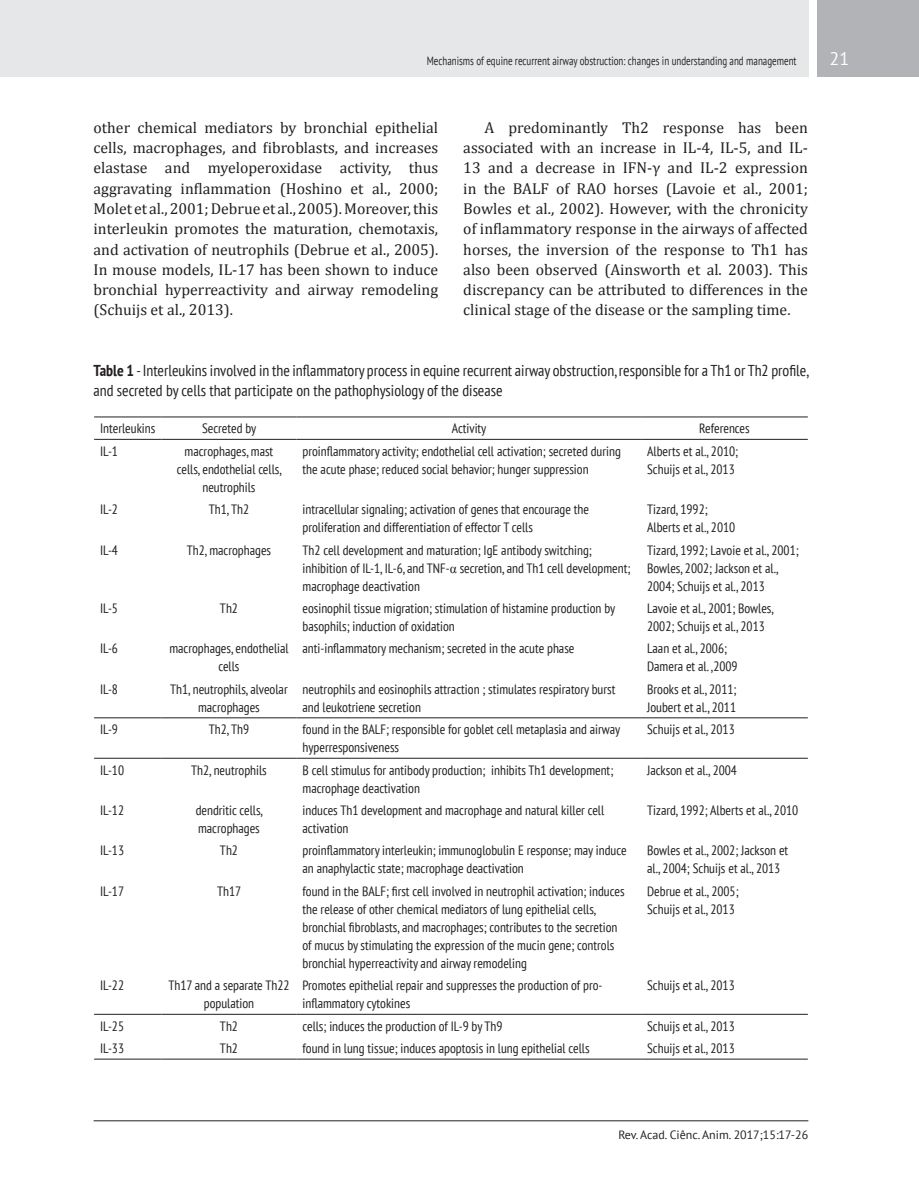
<style>
.page{position:relative;width:919px;height:1191px;background:#fff}
.page>*{position:absolute;margin:0;border:0;box-sizing:border-box;transform-origin:0 0}
.t1{font:18px "PT Sans";color:#fff}
.TEXTO{font:15.75px/20.2px "Cambria";color:#231f20;text-align:justify}
.Título_-_Tabela{font:condensed 15.75px/20.2px "PT Sans";color:#231f20}
.Corpo_-_Esquerda{font:condensed 13.5px/18px "PT Sans";color:#231f20}
.t2{font:12px "PT Sans";color:#231f20;scale:.75 1}
.t3{font:12px "PT Sans";color:#231f20}
.s1{font-weight:700}
.s2{font-family:"Times New Roman";font-stretch:normal}
</style>
<div class="page">
<div style="left:0;top:0;width:808px;height:77px;background:#e6e7e9"></div>
<div style="left:816px;top:0;width:102px;height:77px;background:#b2b3b7"></div>
<hr style="left:94px;top:1120px;width:714px;height:1px;background:#231f20">
<hr style="left:94px;top:416px;width:67px;height:1px;background:#231f20">
<hr style="left:161px;top:416px;width:135px;height:1px;background:#231f20">
<hr style="left:296px;top:416px;width:345px;height:1px;background:#231f20">
<hr style="left:641px;top:416px;width:166px;height:1px;background:#231f20">
<hr style="left:94px;top:439px;width:67px;height:1px;background:#231f20">
<hr style="left:161px;top:439px;width:135px;height:1px;background:#231f20">
<hr style="left:296px;top:439px;width:345px;height:1px;background:#231f20">
<hr style="left:641px;top:439px;width:166px;height:1px;background:#231f20">
<hr style="left:94px;top:717px;width:67px;height:1px;background:#231f20">
<hr style="left:161px;top:717px;width:135px;height:1px;background:#231f20">
<hr style="left:296px;top:717px;width:345px;height:1px;background:#231f20">
<hr style="left:641px;top:717px;width:166px;height:1px;background:#231f20">
<hr style="left:94px;top:758px;width:67px;height:1px;background:#231f20">
<hr style="left:161px;top:758px;width:135px;height:1px;background:#231f20">
<hr style="left:296px;top:758px;width:345px;height:1px;background:#231f20">
<hr style="left:641px;top:758px;width:166px;height:1px;background:#231f20">
<hr style="left:94px;top:1014px;width:67px;height:1px;background:#231f20">
<hr style="left:161px;top:1014px;width:135px;height:1px;background:#231f20">
<hr style="left:296px;top:1014px;width:345px;height:1px;background:#231f20">
<hr style="left:641px;top:1014px;width:166px;height:1px;background:#231f20">
<hr style="left:94px;top:1058px;width:67px;height:1px;background:#231f20">
<hr style="left:161px;top:1058px;width:135px;height:1px;background:#231f20">
<hr style="left:296px;top:1058px;width:345px;height:1px;background:#231f20">
<hr style="left:641px;top:1058px;width:166px;height:1px;background:#231f20">
<p class="t2" style="left:427px;top:53px;width:494px">Mechanisms of equine recurrent airway obstruction: changes in understanding and management</p>
<h1 class="t1" style="left:829px;top:47px;width:21px">21</h1>
<p class="TEXTO" style="left:94px;top:117px;width:346px">other chemical mediators by bronchial epithelial cells, macrophages, and fibroblasts, and increases elastase and myeloperoxidase activity, thus aggravating inflammation (Hoshino et al., 2000; Molet et al., 2001; Debrue et al., 2005). Moreover, this interleukin promotes the maturation, chemotaxis, and activation of neutrophils (Debrue et al., 2005).<br>In mouse models, IL-17 has been shown to induce bronchial hyperreactivity and airway remodeling (Schuijs et al., 2013).</p>
<p class="TEXTO" style="left:463px;top:117px;width:346px;text-indent:21px">A predominantly Th2 response has been associated with an increase in IL-4, IL-5, and IL-13 and a decrease in IFN-γ and IL-2 expression in the BALF of RAO horses (Lavoie et al., 2001; Bowles et al., 2002). However, with the chronicity of inflammatory response in the airways of affected horses, the inversion of the response to Th1 has also been observed (Ainsworth et al. 2003). This discrepancy can be attributed to differences in the clinical stage of the disease or the sampling time.</p>
<p class="Título_-_Tabela" style="left:94px;top:360px;width:717px"><span class="s1">Table 1</span> - Interleukins involved in the inflammatory process in equine recurrent airway obstruction, responsible for a Th1 or Th2 profile, and secreted by cells that participate on the pathophysiology of the disease</p>
<p class="Corpo_-_Esquerda" style="left:100px;top:419px;width:57px">Interleukins</p>
<p class="Corpo_-_Esquerda" style="left:202px;top:419px;width:56px">Secreted by</p>
<p class="Corpo_-_Esquerda" style="left:451px;top:419px;width:36px">Activity</p>
<p class="Corpo_-_Esquerda" style="left:699px;top:419px;width:52px">References</p>
<p class="Corpo_-_Esquerda" style="left:100px;top:442px;width:19px">IL-1</p>
<p class="Corpo_-_Esquerda" style="left:177px;top:442px;width:106px;text-align:center">macrophages, mast cells, endothelial cells, neutrophils</p>
<p class="Corpo_-_Esquerda" style="left:302px;top:442px;width:320px">proinflammatory activity; endothelial cell activation; secreted during the acute phase; reduced social behavior; hunger suppression</p>
<p class="Corpo_-_Esquerda" style="left:647px;top:442px;width:92px">Alberts et al., 2010;</p>
<p class="Corpo_-_Esquerda" style="left:647px;top:460px;width:89px">Schuijs et al., 2013</p>
<p class="Corpo_-_Esquerda" style="left:100px;top:500px;width:19px">IL-2</p>
<p class="Corpo_-_Esquerda" style="left:209px;top:500px;width:42px">Th1, Th2</p>
<p class="Corpo_-_Esquerda" style="left:302px;top:500px;width:288px">intracellular signaling; activation of genes that encourage the proliferation and differentiation of effector T cells</p>
<p class="Corpo_-_Esquerda" style="left:647px;top:500px;width:62px">Tizard, 1992;</p>
<p class="Corpo_-_Esquerda" style="left:647px;top:518px;width:90px">Alberts et al., 2010</p>
<p class="Corpo_-_Esquerda" style="left:100px;top:540px;width:19px">IL-4</p>
<p class="Corpo_-_Esquerda" style="left:187px;top:540px;width:86px">Th2, macrophages</p>
<p class="Corpo_-_Esquerda" style="left:302px;top:540px;width:329px">Th2 cell development and maturation; IgE antibody switching; inhibition of IL-1, IL-6, and TNF-<span class="s2">α</span> secretion, and Th1 cell development; macrophage deactivation</p>
<p class="Corpo_-_Esquerda" style="left:647px;top:540px;width:153px">Tizard, 1992; Lavoie et al., 2001;<br>Bowles, 2002; Jackson et al.,<br>2004; Schuijs et al., 2013</p>
<p class="Corpo_-_Esquerda" style="left:100px;top:599px;width:19px">IL-5</p>
<p class="Corpo_-_Esquerda" style="left:220px;top:599px;width:20px">Th2</p>
<p class="Corpo_-_Esquerda" style="left:302px;top:599px;width:314px">eosinophil tissue migration; stimulation of histamine production by basophils; induction of oxidation</p>
<p class="Corpo_-_Esquerda" style="left:647px;top:599px;width:128px">Lavoie et al., 2001; Bowles,<br>2002; Schuijs et al., 2013</p>
<p class="Corpo_-_Esquerda" style="left:100px;top:639px;width:19px">IL-6</p>
<p class="Corpo_-_Esquerda" style="left:169px;top:639px;width:121px">macrophages, endothelial</p>
<p class="Corpo_-_Esquerda" style="left:218px;top:657px;width:23px">cells</p>
<p class="Corpo_-_Esquerda" style="left:302px;top:639px;width:273px">anti-inflammatory mechanism; secreted in the acute phase</p>
<p class="Corpo_-_Esquerda" style="left:647px;top:639px;width:81px">Laan et al., 2006;</p>
<p class="Corpo_-_Esquerda" style="left:647px;top:657px;width:92px">Damera et al. ,2009</p>
<p class="Corpo_-_Esquerda" style="left:100px;top:680px;width:19px">IL-8</p>
<p class="Corpo_-_Esquerda" style="left:170px;top:680px;width:119px;text-align:center">Th1, neutrophils, alveolar macrophages</p>
<p class="Corpo_-_Esquerda" style="left:302px;top:680px;width:314px">neutrophils and eosinophils attraction ; stimulates respiratory burst and leukotriene secretion</p>
<p class="Corpo_-_Esquerda" style="left:647px;top:680px;width:91px">Brooks et al., 2011;</p>
<p class="Corpo_-_Esquerda" style="left:647px;top:698px;width:90px">Joubert et al., 2011</p>
<p class="Corpo_-_Esquerda" style="left:100px;top:720px;width:19px">IL-9</p>
<p class="Corpo_-_Esquerda" style="left:209px;top:720px;width:42px">Th2, Th9</p>
<p class="Corpo_-_Esquerda" style="left:302px;top:720px;width:319px">found in the BALF; responsible for goblet cell metaplasia and airway hyperresponsiveness</p>
<p class="Corpo_-_Esquerda" style="left:647px;top:720px;width:89px">Schuijs et al., 2013</p>
<p class="Corpo_-_Esquerda" style="left:100px;top:760px;width:26px">IL-10</p>
<p class="Corpo_-_Esquerda" style="left:191px;top:760px;width:77px">Th2, neutrophils</p>
<p class="Corpo_-_Esquerda" style="left:302px;top:760px;width:312px">B cell stimulus for antibody production; inhibits Th1 development; macrophage deactivation</p>
<p class="Corpo_-_Esquerda" style="left:647px;top:760px;width:91px">Jackson et al., 2004</p>
<p class="Corpo_-_Esquerda" style="left:100px;top:801px;width:26px">IL-12</p>
<p class="Corpo_-_Esquerda" style="left:196px;top:801px;width:69px">dendritic cells, macrophages</p>
<p class="Corpo_-_Esquerda" style="left:302px;top:801px;width:303px">induces Th1 development and macrophage and natural killer cell activation</p>
<p class="Corpo_-_Esquerda" style="left:647px;top:801px;width:153px">Tizard, 1992; Alberts et al., 2010</p>
<p class="Corpo_-_Esquerda" style="left:100px;top:841px;width:26px">IL-13</p>
<p class="Corpo_-_Esquerda" style="left:220px;top:841px;width:20px">Th2</p>
<p class="Corpo_-_Esquerda" style="left:302px;top:841px;width:325px">proinflammatory interleukin; immunoglobulin E response; may induce an anaphylactic state; macrophage deactivation</p>
<p class="Corpo_-_Esquerda" style="left:647px;top:841px;width:143px">Bowles et al., 2002; Jackson et al., 2004; Schuijs et al., 2013</p>
<p class="Corpo_-_Esquerda" style="left:100px;top:881px;width:26px">IL-17</p>
<p class="Corpo_-_Esquerda" style="left:217px;top:881px;width:26px">Th17</p>
<p class="Corpo_-_Esquerda" style="left:302px;top:881px;width:323px">found in the BALF; first cell involved in neutrophil activation; induces the release of other chemical mediators of lung epithelial cells, bronchial fibroblasts, and macrophages; contributes to the secretion of mucus by stimulating the expression of the mucin gene; controls bronchial hyperreactivity and airway remodeling</p>
<p class="Corpo_-_Esquerda" style="left:647px;top:881px;width:93px">Debrue et al., 2005;</p>
<p class="Corpo_-_Esquerda" style="left:647px;top:899px;width:89px">Schuijs et al., 2013</p>
<p class="Corpo_-_Esquerda" style="left:100px;top:976px;width:26px">IL-22</p>
<p class="Corpo_-_Esquerda" style="left:168px;top:976px;width:123px;text-align:center">Th17 and a separate Th22 population</p>
<p class="Corpo_-_Esquerda" style="left:302px;top:976px;width:301px">Promotes epithelial repair and suppresses the production of pro&shy;inflammatory cytokines</p>
<p class="Corpo_-_Esquerda" style="left:647px;top:976px;width:89px">Schuijs et al., 2013</p>
<p class="Corpo_-_Esquerda" style="left:100px;top:1016px;width:26px">IL-25</p>
<p class="Corpo_-_Esquerda" style="left:220px;top:1016px;width:20px">Th2</p>
<p class="Corpo_-_Esquerda" style="left:302px;top:1016px;width:201px">cells; induces the production of IL-9 by Th9</p>
<p class="Corpo_-_Esquerda" style="left:647px;top:1016px;width:89px">Schuijs et al., 2013</p>
<p class="Corpo_-_Esquerda" style="left:100px;top:1039px;width:26px">IL-33</p>
<p class="Corpo_-_Esquerda" style="left:220px;top:1039px;width:20px">Th2</p>
<p class="Corpo_-_Esquerda" style="left:302px;top:1039px;width:288px">found in lung tissue; induces apoptosis in lung epithelial cells</p>
<p class="Corpo_-_Esquerda" style="left:647px;top:1039px;width:89px">Schuijs et al., 2013</p>
<p class="t3" style="left:618px;top:1126px;width:191px">Rev. Acad. Ciênc. Anim. 2017;15:17-26</p>
</div>
